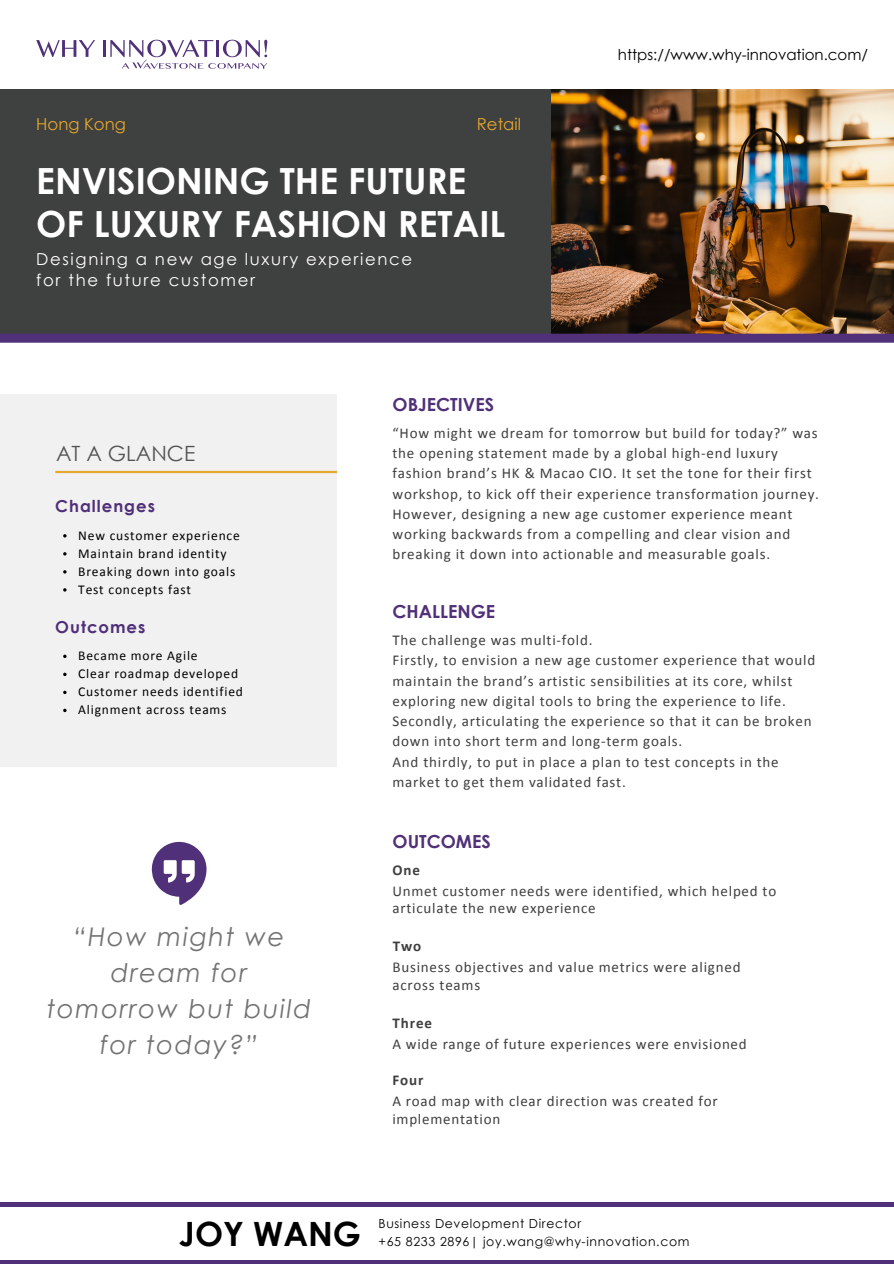
<style>
.page{position:relative;width:894px;height:1264px;background:#fff}
.page>*{position:absolute;margin:0;border:0;box-sizing:border-box;transform-origin:0 0}
.t1{font:700 36px/42.8px "Century Gothic";color:#fff}
.t2{font:700 33.45px "Century Gothic";color:#000}
.t3{font:italic 25.8px/35.8px "Century Gothic";letter-spacing:.06em;color:#737373;text-align:center}
.t4{font:21px "Century Gothic";color:#545454}
.t5{font:700 18px "Century Gothic";color:#503078}
.t6{font:16.5px/21.5px "Century Gothic";letter-spacing:.1em;color:#fff}
.t7{font:700 16.5px "Century Gothic";letter-spacing:.06em;color:#503078}
.t8{font:16.5px "Century Gothic";color:#e6a82e}
.t9{font:15px/20.2px "Calibri";letter-spacing:.05em;color:#3f3f3f}
.t10{font:15px "Century Gothic";color:#000}
.t11{font:700 15px "Calibri";letter-spacing:.06em;color:#3f3f3f}
.t12{font:13.5px "Calibri";letter-spacing:.06em;color:#000}
.t13{font:12.45px "Century Gothic";letter-spacing:.05em;color:#000}
</style>
<div class="page">
<img style="left:551px;top:89px;width:342px;height:245px">
<div style="left:0;top:89px;width:551px;height:249px;background:#3f4040"></div>
<div style="left:0;top:334px;width:893px;height:9px;background:#503078"></div>
<svg style="left:151px;top:842px;width:55px;height:62px"></svg>
<div style="left:0;top:394px;width:337px;height:373px;background:#f1f1f1"></div>
<div style="left:0;top:1202px;width:893px;height:61px;background:#503078"></div>
<div style="left:0;top:1207px;width:893px;height:52px;background:#fff"></div>
<hr style="left:55px;top:471px;width:282px;height:2px;background:#e6a82e">
<svg style="left:36px;top:40px;width:59px;height:17px"></svg>
<hr style="left:103px;top:40px;width:3px;height:17px;background:#503078">
<svg style="left:110px;top:40px;width:157px;height:29px"></svg>
<svg style="left:63px;top:654px;width:4px;height:4px"></svg>
<svg style="left:63px;top:672px;width:4px;height:4px"></svg>
<svg style="left:63px;top:690px;width:4px;height:4px"></svg>
<svg style="left:63px;top:708px;width:4px;height:4px"></svg>
<svg style="left:63px;top:534px;width:4px;height:3px"></svg>
<svg style="left:63px;top:552px;width:4px;height:3px"></svg>
<svg style="left:63px;top:570px;width:4px;height:3px"></svg>
<svg style="left:63px;top:588px;width:4px;height:3px"></svg>
<p class="t8" style="left:36px;top:114px;width:91px">Hong Kong</p>
<p class="t8" style="left:477px;top:114px;width:46px">Retail</p>
<p class="t1" style="left:36px;top:159px;width:470px">ENVISIONING THE FUTURE<br>OF LUXURY FASHION RETAIL</p>
<p class="t6" style="left:36px;top:247px;width:377px">Designing a new age luxury experience for the future customer</p>
<p class="t5" style="left:392px;top:393px;width:103px">OBJECTIVES</p>
<p class="t10" style="left:617px;top:44px;width:251px">https://www.why-innovation.com/</p>
<p class="t4" style="left:56px;top:439px;width:141px">AT A GLANCE</p>
<p class="t7" style="left:55px;top:495px;width:101px">Challenges</p>
<p class="t12" style="left:78px;top:529px;width:163px">New customer experience</p>
<p class="t12" style="left:78px;top:547px;width:150px">Maintain brand identity</p>
<p class="t12" style="left:78px;top:565px;width:158px">Breaking down into goals</p>
<p class="t12" style="left:78px;top:583px;width:114px">Test concepts fast</p>
<p class="t7" style="left:55px;top:616px;width:92px">Outcomes</p>
<p class="t12" style="left:78px;top:650px;width:121px">Became more Agile</p>
<p class="t12" style="left:78px;top:668px;width:161px">Clear roadmap developed</p>
<p class="t12" style="left:78px;top:686px;width:166px">Customer needs identified</p>
<p class="t12" style="left:78px;top:704px;width:150px">Alignment across teams</p>
<p class="t3" style="left:47px;top:917px;width:266px">“How might we dream for tomorrow but build for today?”</p>
<p class="t9" style="left:392px;top:424px;width:428px">“How might we dream for tomorrow but build for today?” was the opening statement made by a global high-end luxury fashion brand’s HK &amp; Macao CIO. It set the tone for their first workshop, to kick off their experience transformation journey.<br>However, designing a new age customer experience meant working backwards from a compelling and clear vision and breaking it down into actionable and measurable goals.</p>
<p class="t5" style="left:392px;top:600px;width:104px">CHALLENGE</p>
<p class="t9" style="left:392px;top:631px;width:201px">The challenge was multi-fold.</p>
<p class="t9" style="left:392px;top:651px;width:424px">Firstly, to envision a new age customer experience that would maintain the brand’s artistic sensibilities at its core, whilst exploring new digital tools to bring the experience to life.</p>
<p class="t9" style="left:392px;top:712px;width:420px">Secondly, articulating the experience so that it can be broken down into short term and long-term goals.</p>
<p class="t9" style="left:392px;top:753px;width:387px">And thirdly, to put in place a plan to test concepts in the market to get them validated fast.</p>
<p class="t5" style="left:392px;top:830px;width:100px">OUTCOMES</p>
<p class="t11" style="left:392px;top:864px;width:29px">One</p>
<p class="t9" style="left:392px;top:883px;width:385px;line-height:17px">Unmet customer needs were identified, which helped to articulate the new experience</p>
<p class="t11" style="left:392px;top:939px;width:30px">Two</p>
<p class="t9" style="left:392px;top:959px;width:349px;line-height:18px">Business objectives and value metrics were aligned across teams</p>
<p class="t11" style="left:392px;top:1017px;width:41px">Three</p>
<p class="t9" style="left:392px;top:1035px;width:356px">A wide range of future experiences were envisioned</p>
<p class="t11" style="left:392px;top:1074px;width:33px">Four</p>
<p class="t9" style="left:392px;top:1093px;width:327px;line-height:18px">A road map with clear direction was created for implementation</p>
<p class="t2" style="left:179px;top:1211px;width:183px">JOY WANG</p>
<p class="t13" style="left:378px;top:1215px;width:204px">Business Development Director</p>
<p class="t13" style="left:378px;top:1233px;width:312px">+65 8233 2896| joy.wang@why-innovation.com</p>
</div>
